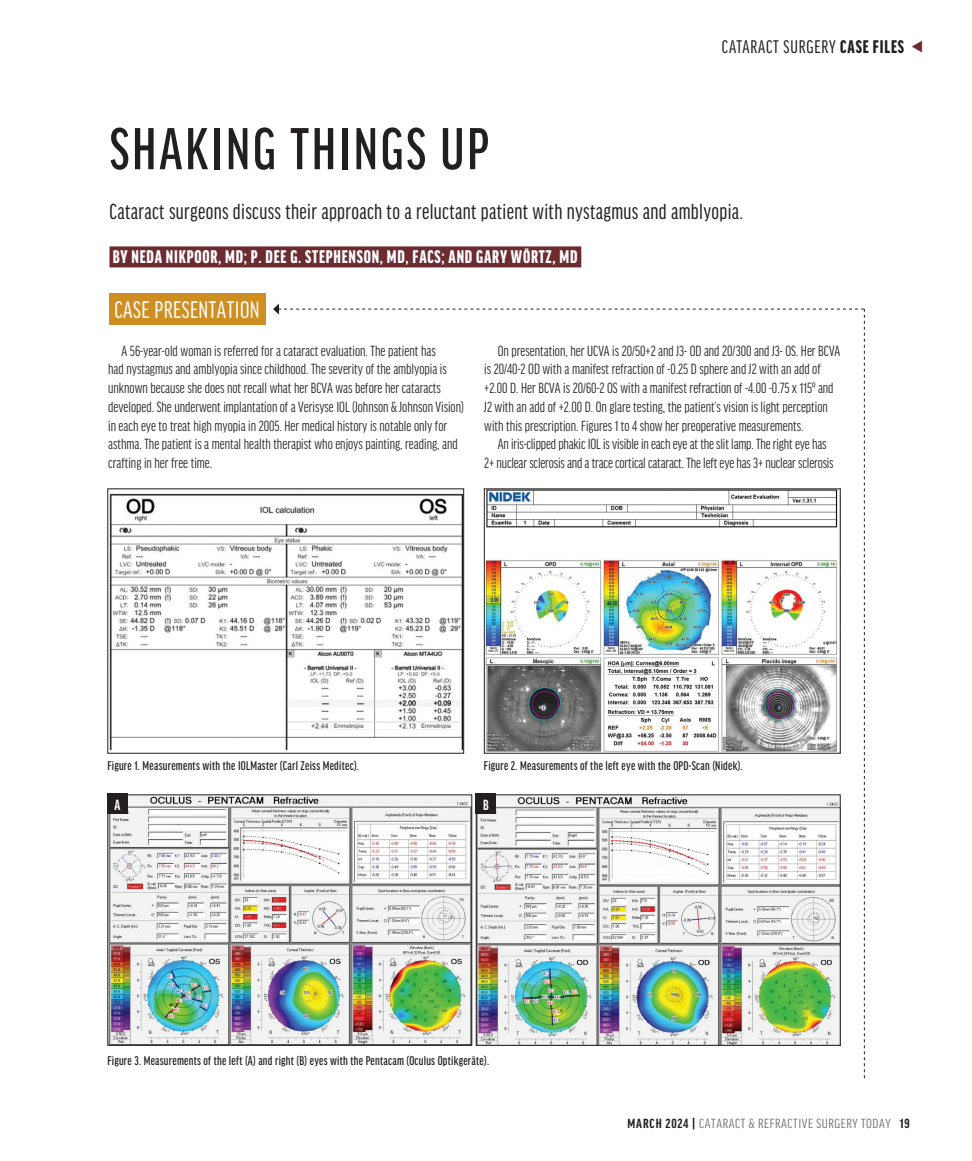
<style>
.page{position:relative;width:972px;height:1161px;background:#fff}
.page>*{position:absolute;margin:0;border:0;box-sizing:border-box;transform-origin:0 0}
.headline{font:500 extra-condensed 63px "Good Headline Pro";letter-spacing:.045em;color:#231f20}
.sidebar_h1{font:25.5px "Good Headline Pro X Cond News";letter-spacing:.02em;color:#fff}
.deck{font:23.25px "Good Headline Pro X Cond News";letter-spacing:.015em;color:#231f20}
.author{font:900 extra-condensed 19.5px "Good Headline Pro";letter-spacing:.04em;color:#fff}
.t1{font:19.5px "Good Headline Pro X Cond News";letter-spacing:.045em;color:#231f20}
.sidebar_body{font:extra-condensed 15.75px/18.8px "Good Headline Pro";color:#231f20}
.t2{font:700 extra-condensed 15.75px "Good Headline Pro";color:#fff}
.t3{font:extra-condensed 14.1px "Good Headline Pro";letter-spacing:.035em;color:#6c6d70;scale:1.11 1}
.t4{font:500 extra-condensed 13.5px "Good Headline Pro";letter-spacing:.02em;color:#231f20}
.s1{font-family:"Good Headline Pro";font-weight:900;font-stretch:extra-condensed}
.s2{font-weight:700;color:#231f20}
</style>
<div class="page">
<div style="left:110px;top:246px;width:471px;height:21px;background:#6c2b30"></div>
<div style="left:109px;top:293px;width:156px;height:32px;background:#cf8e21"></div>
<svg style="left:273px;top:304px;width:592px;height:774px"></svg>
<img style="left:109px;top:490px;width:353px;height:259px">
<div style="left:107px;top:488px;width:357px;height:266px;border:1px solid #231f20"></div>
<img style="left:109px;top:796px;width:361px;height:248px">
<div style="left:107px;top:794px;width:365px;height:252px;border:1px solid #231f20"></div>
<img style="left:486px;top:490px;width:353px;height:262px">
<div style="left:484px;top:488px;width:357px;height:266px;border:1px solid #231f20"></div>
<img style="left:478px;top:796px;width:361px;height:248px">
<div style="left:476px;top:794px;width:365px;height:252px;border:1px solid #231f20"></div>
<div style="left:107px;top:793px;width:21px;height:21px;background:#231f20"></div>
<div style="left:476px;top:793px;width:20px;height:21px;background:#231f20"></div>
<p class="t1" style="left:722px;top:37px;width:184px">CATARACT SURGERY <span class="s1">CASE FILES</span></p>
<p class="headline" style="left:110px;top:118px;width:381px">SHAKING THINGS UP</p>
<p class="deck" style="left:110px;top:200px;width:635px">Cataract surgeons discuss their approach to a reluctant patient with nystagmus and amblyopia.</p>
<p class="author" style="left:113px;top:247px;width:466px">BY NEDA NIKPOOR, MD; P. DEE G. STEPHENSON, MD, FACS; AND GARY WÖRTZ, MD</p>
<p class="sidebar_h1" style="left:114px;top:298px;width:147px">CASE PRESENTATION</p>
<p class="sidebar_body" style="left:108px;top:341px;width:357px;text-indent:14px">A 56-year-old woman is referred for a cataract evaluation. The patient has<br>had nystagmus and amblyopia since childhood. The severity of the amblyopia is unknown because she does not recall what her BCVA was before her cataracts developed. She underwent implantation of a Verisyse IOL (Johnson &amp; Johnson Vision) in each eye to treat high myopia in 2005. Her medical history is notable only for asthma. The patient is a mental health therapist who enjoys painting, reading, and crafting in her free time.</p>
<p class="sidebar_body" style="left:484px;top:341px;width:358px;text-indent:14px">On presentation, her UCVA is 20/50+2 and J3- OD and 20/300 and J3- OS. Her BCVA is 20/40-2 OD with a manifest refraction of -0.25 D sphere and J2 with an add of +2.00 D. Her BCVA is 20/60-2 OS with a manifest refraction of -4.00 -0.75 x 115º and J2 with an add of +2.00 D. On glare testing, the patient’s vision is light perception with this prescription. Figures 1 to 4 show her preoperative measurements.</p>
<p class="sidebar_body" style="left:484px;top:435px;width:351px;text-align:center">An iris-clipped phakic IOL is visible in each eye at the slit lamp. The right eye has<br>2+ nuclear sclerosis and a trace cortical cataract. The left eye has 3+ nuclear sclerosis</p>
<p class="t4" style="left:107px;top:759px;width:253px">Figure 1. Measurements with the IOLMaster (Carl Zeiss Meditec).</p>
<p class="t4" style="left:484px;top:759px;width:260px">Figure 2. Measurements of the left eye with the OPD-Scan (Nidek).</p>
<p class="t2" style="left:115px;top:797px;width:7px">A</p>
<p class="t2" style="left:483px;top:797px;width:7px">B</p>
<p class="t4" style="left:107px;top:1054px;width:383px">Figure 3. Measurements of the left (A) and right (B) eyes with the Pentacam (Oculus Optikgeräte).</p>
<p class="t3" style="left:627px;top:1117px;width:256px"><span class="s2">MARCH 2024 |</span> CATARACT &amp; REFRACTIVE SURGERY TODAY <span class="s2">19</span></p>
</div>
